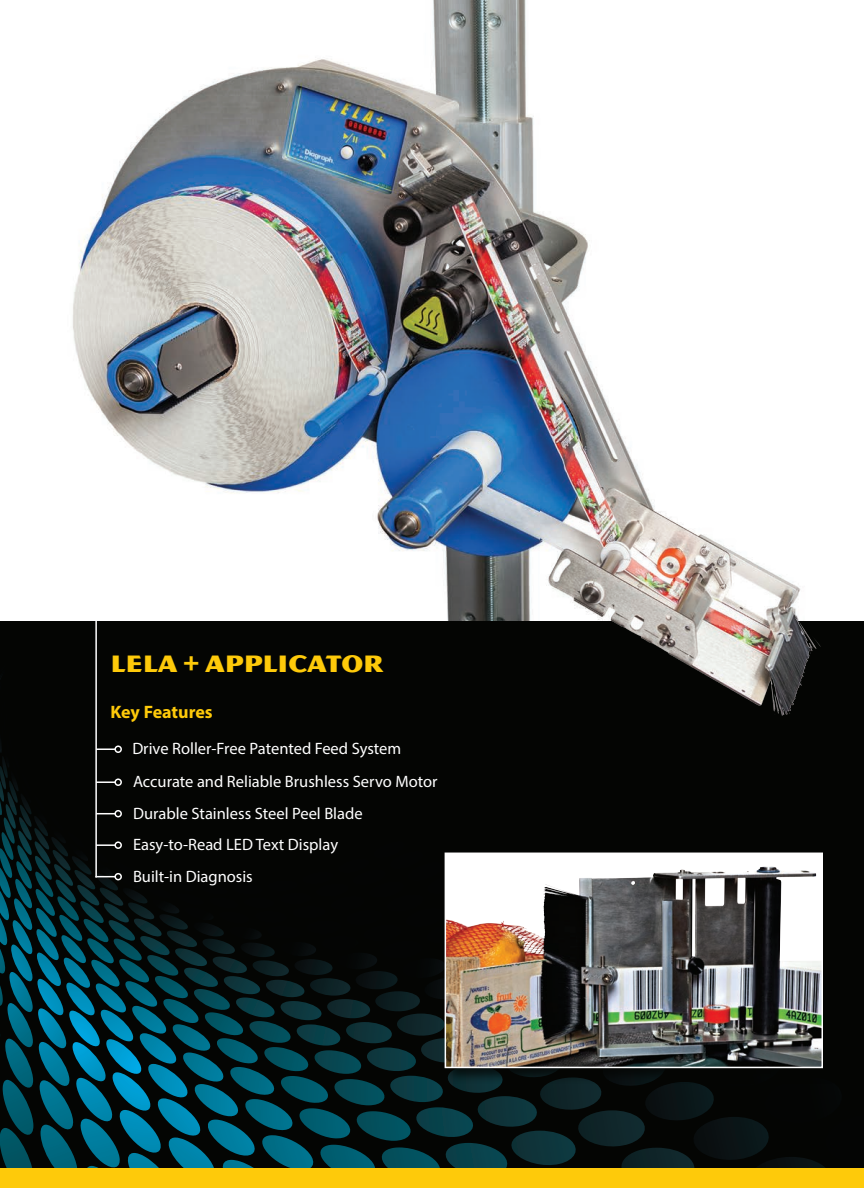
<style>
.page{position:relative;width:864px;height:1188px;background:#fff}
.page>*{position:absolute;margin:0;border:0;box-sizing:border-box;transform-origin:0 0}
.t1{font:25.5px "Magnesium MVB Std";color:#feca0a}
.t2{font:700 18px "Myriad Pro";letter-spacing:-.005em;color:#feca0a}
.t3{font:16.5px/31.5px "Myriad Pro";color:#fff}
</style>
<div class="page">
<img style="left:0;top:0;width:864px;height:622px">
<hr style="left:95px;top:594px;width:2px;height:284px;background:#fff">
<svg style="left:0;top:622px;width:864px;height:546px;background:#041619"></svg>
<div style="left:114px;top:873px;width:8px;height:7px;border:2px solid #fff;border-radius:50%"></div>
<div style="left:443px;top:851px;width:396px;height:233px;background:#040503;opacity:.75"></div>
<img style="left:448px;top:856px;width:372px;height:209px">
<img style="left:543px;top:867px;width:217px;height:41px">
<div style="left:445px;top:853px;width:378px;height:215px;border:2px solid #fff"></div>
<img style="left:541px;top:360px;width:317px;height:391px">
<div style="left:0;top:1168px;width:864px;height:20px;background:#feca0a"></div>
<h1 class="t1" style="left:111px;top:648px;width:275px">LELA + APPLICATOR</h1>
<p class="t2" style="left:111px;top:701px;width:104px">Key Features</p>
<p class="t3" style="left:132px;top:732px;width:307px;line-height:33px">Drive Roller-Free Patented Feed System<br>Accurate and Reliable Brushless Servo Motor</p>
<p class="t3" style="left:133px;top:797px;width:231px">Durable Stainless Steel Peel Blade<br>Easy-to-Read LED Text Display<br>Built-in Diagnosis</p>
</div>
